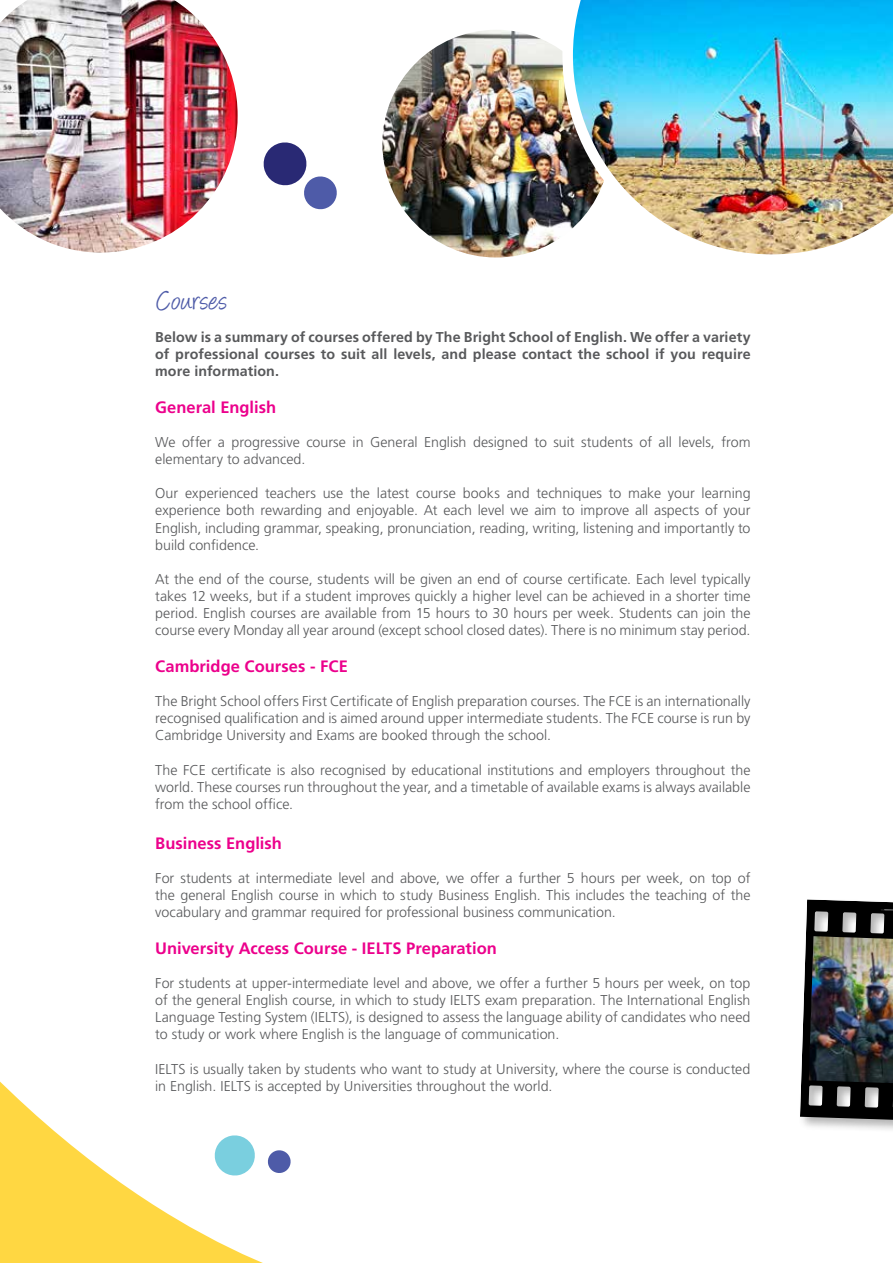
<style>
.page{position:relative;width:893px;height:1263px;background:#fff}
.page>*{position:absolute;margin:0;border:0;box-sizing:border-box;transform-origin:0 0}
.t1{font:30px "Vancouver";letter-spacing:.005em;color:#4e5ba8}
.t2{font:700 16.5px "Frutiger";color:#ec008c}
.t3{font:300 14.25px/17.1px "Frutiger";color:#58595b;text-align:justify}
.t4{font:700 14.25px/17.1px "Frutiger";letter-spacing:.005em;color:#58595b;text-align:justify}
</style>
<div class="page">
<img style="left:0;top:0;width:238px;height:253px">
<img style="left:382px;top:30px;width:228px;height:227px;border-radius:114px">
<hr style="left:892px;top:0;width:1px;height:1263px;background:#a4c761">
<div style="left:798px;top:898px;width:95px;height:291px;background:#fff"></div>
<svg style="left:800px;top:899px;width:93px;height:231px"></svg>
<img style="left:562px;top:0;width:331px;height:265px">
<svg style="left:263px;top:142px;width:74px;height:68px"></svg>
<img style="left:808px;top:934px;width:85px;height:152px">
<svg style="left:0;top:1081px;width:291px;height:182px"></svg>
<h1 class="t1" style="left:155px;top:280px;width:74px">Courses</h1>
<p class="t4" style="left:155px;top:328px;width:597px">Below is a summary of courses offered by The Bright School of English. We offer a variety of professional courses to suit all levels, and please contact the school if you require more information.</p>
<p class="t2" style="left:155px;top:397px;width:123px">General English</p>
<p class="t3" style="left:155px;top:434px;width:597px">We offer a progressive course in General English designed to suit students of all levels, from elementary to advanced.</p>
<p class="t3" style="left:155px;top:485px;width:597px">Our experienced teachers use the latest course books and techniques to make your learning experience both rewarding and enjoyable. At each level we aim to improve all aspects of your English, including grammar, speaking, pronunciation, reading, writing, listening and importantly to build confidence.</p>
<p class="t3" style="left:155px;top:570px;width:597px">At the end of the course, students will be given an end of course certificate. Each level typically takes 12 weeks, but if a student improves quickly a higher level can be achieved in a shorter time period. English courses are available from 15 hours to 30 hours per week. Students can join the course every Monday all year around (except school closed dates). There is no minimum stay period.</p>
<p class="t2" style="left:155px;top:657px;width:194px">Cambridge Courses - FCE</p>
<p class="t3" style="left:155px;top:693px;width:597px">The Bright School offers First Certificate of English preparation courses. The FCE is an internationally recognised qualification and is aimed around upper intermediate students. The FCE course is run by Cambridge University and Exams are booked through the school.</p>
<p class="t3" style="left:155px;top:761px;width:597px">The FCE certificate is also recognised by educational institutions and employers throughout the world. These courses run throughout the year, and a timetable of available exams is always available from the school office.</p>
<p class="t2" style="left:155px;top:833px;width:128px">Business English</p>
<p class="t3" style="left:155px;top:869px;width:597px">For students at intermediate level and above, we offer a further 5 hours per week, on top of the general English course in which to study Business English. This includes the teaching of the vocabulary and grammar required for professional business communication.</p>
<p class="t2" style="left:155px;top:938px;width:343px">University Access Course - IELTS Preparation</p>
<p class="t3" style="left:155px;top:974px;width:597px">For students at upper-intermediate level and above, we offer a further 5 hours per week, on top of the general English course, in which to study IELTS exam preparation. The International English Language Testing System (IELTS), is designed to assess the language ability of candidates who need to study or work where English is the language of communication.</p>
<p class="t3" style="left:155px;top:1060px;width:597px">IELTS is usually taken by students who want to study at University, where the course is conducted in English. IELTS is accepted by Universities throughout the world.</p>
</div>
